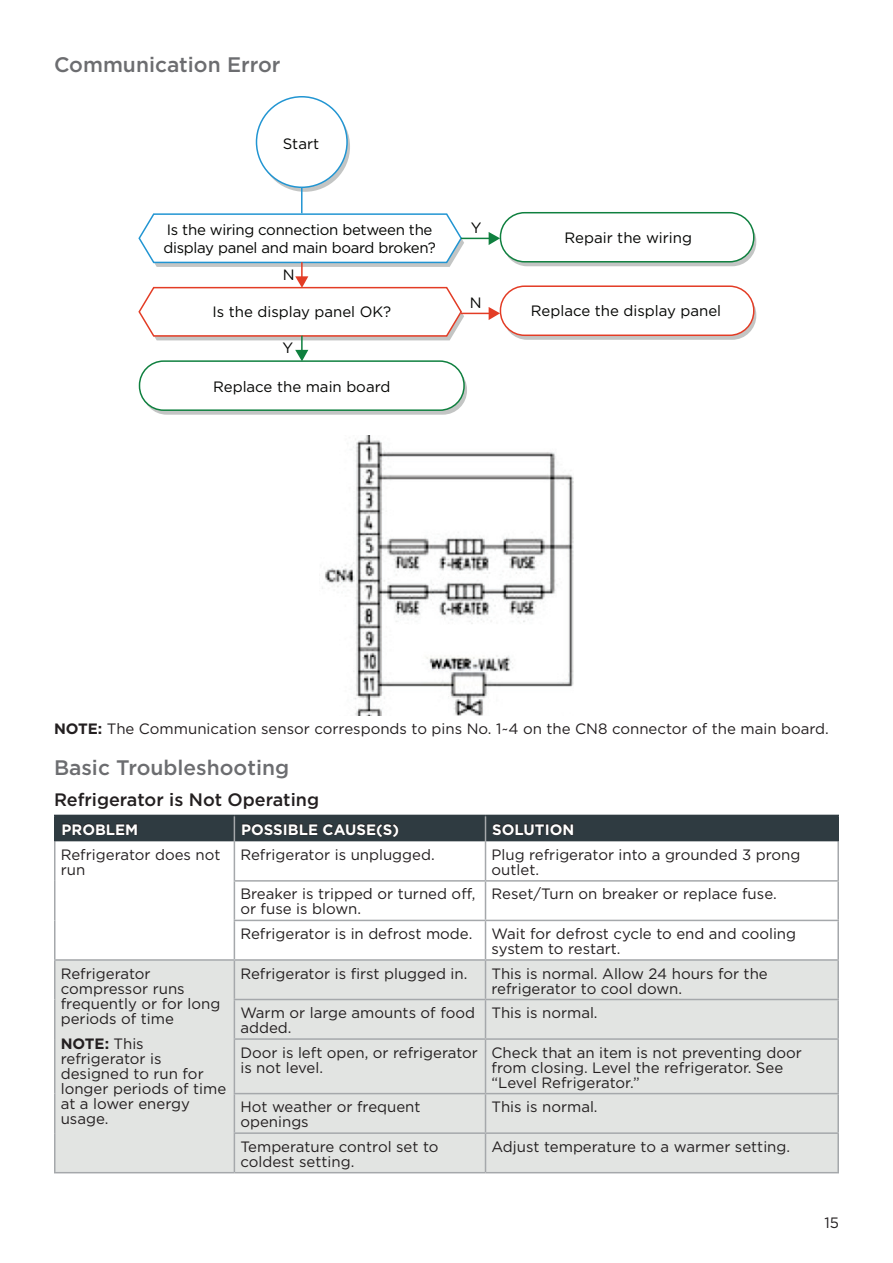
<style>
.page{position:relative;width:893px;height:1263px;background:#fff}
.page>*{position:absolute;margin:0;border:0;box-sizing:border-box;transform-origin:0 0}
.t1{font:500 21px "Gotham";color:#6c6d70}
.t2{font:500 18px "Gotham";color:#231f20}
.t3{font:15px/15px "Gotham";color:#231f20}
.t4{font:15px/18px "Gotham";letter-spacing:-.01em;color:#040503}
.t5{font:700 15px "Gotham";color:#fff}
.s1{font-weight:700}
</style>
<div class="page">
<svg style="left:259px;top:101px;width:91px;height:91px"></svg>
<div style="left:256px;top:97px;width:91px;height:90px;background:#fff;border-radius:50%"></div>
<div style="left:256px;top:96px;width:92px;height:92px;border:2px solid #2195d2;border-radius:50%"></div>
<div style="left:143px;top:366px;width:324px;height:49px;background:#c3c5c4;border-radius:24px"></div>
<svg style="left:503px;top:217px;width:253px;height:49px"></svg>
<div style="left:140px;top:361px;width:324px;height:49px;background:#fff;border-radius:24px"></div>
<div style="left:139px;top:360px;width:326px;height:51px;border:2px solid #0f803f;border-radius:24px"></div>
<div style="left:500px;top:213px;width:254px;height:49px;background:#fff;border-radius:24px"></div>
<div style="left:500px;top:212px;width:254px;height:50px;border:2px solid #0f803f;border-radius:24px"></div>
<hr style="left:461px;top:238px;width:31px;height:1px;background:#0f803f">
<svg style="left:489px;top:232px;width:11px;height:13px"></svg>
<div style="left:503px;top:291px;width:253px;height:49px;background:#c3c5c4;border-radius:24px"></div>
<div style="left:500px;top:286px;width:254px;height:49px;background:#fff;border-radius:24px"></div>
<div style="left:500px;top:285px;width:254px;height:51px;border:2px solid #e33c25;border-radius:24px"></div>
<hr style="left:461px;top:313px;width:31px;height:1px;background:#e33c25">
<svg style="left:489px;top:307px;width:11px;height:13px"></svg>
<svg style="left:138px;top:187px;width:326px;height:174px"></svg>
<img style="left:322px;top:435px;width:251px;height:281px">
<div style="left:56px;top:961px;width:781px;height:211px;background:#e2e4e2"></div>
<hr style="left:54px;top:841px;width:2px;height:40px;background:#a5a8ab">
<hr style="left:54px;top:881px;width:2px;height:39px;background:#a5a8ab">
<hr style="left:54px;top:920px;width:2px;height:39px;background:#a5a8ab">
<hr style="left:234px;top:841px;width:1px;height:39px;background:#a5a8ab">
<hr style="left:485px;top:841px;width:1px;height:39px;background:#a5a8ab">
<hr style="left:837px;top:841px;width:2px;height:39px;background:#a5a8ab">
<hr style="left:234px;top:880px;width:251px;height:2px;background:#a5a8ab">
<hr style="left:234px;top:882px;width:1px;height:38px;background:#a5a8ab">
<hr style="left:485px;top:880px;width:354px;height:2px;background:#a5a8ab">
<hr style="left:485px;top:882px;width:1px;height:38px;background:#a5a8ab">
<hr style="left:837px;top:882px;width:2px;height:38px;background:#a5a8ab">
<hr style="left:234px;top:920px;width:251px;height:1px;background:#a5a8ab">
<hr style="left:234px;top:921px;width:1px;height:38px;background:#a5a8ab">
<hr style="left:485px;top:920px;width:354px;height:1px;background:#a5a8ab">
<hr style="left:485px;top:921px;width:1px;height:38px;background:#a5a8ab">
<hr style="left:837px;top:921px;width:2px;height:38px;background:#a5a8ab">
<hr style="left:54px;top:959px;width:180px;height:2px;background:#a5a8ab">
<hr style="left:54px;top:961px;width:2px;height:38px;background:#a5a8ab">
<hr style="left:54px;top:999px;width:2px;height:40px;background:#a5a8ab">
<hr style="left:54px;top:1039px;width:2px;height:54px;background:#a5a8ab">
<hr style="left:54px;top:1093px;width:2px;height:40px;background:#a5a8ab">
<hr style="left:54px;top:1133px;width:2px;height:39px;background:#a5a8ab">
<hr style="left:234px;top:959px;width:251px;height:2px;background:#a5a8ab">
<hr style="left:234px;top:961px;width:1px;height:38px;background:#a5a8ab">
<hr style="left:485px;top:959px;width:354px;height:2px;background:#a5a8ab">
<hr style="left:485px;top:961px;width:1px;height:38px;background:#a5a8ab">
<hr style="left:837px;top:961px;width:2px;height:38px;background:#a5a8ab">
<hr style="left:234px;top:999px;width:251px;height:1px;background:#a5a8ab">
<hr style="left:234px;top:1000px;width:1px;height:38px;background:#a5a8ab">
<hr style="left:485px;top:999px;width:354px;height:1px;background:#a5a8ab">
<hr style="left:485px;top:1000px;width:1px;height:38px;background:#a5a8ab">
<hr style="left:837px;top:1000px;width:2px;height:38px;background:#a5a8ab">
<hr style="left:234px;top:1038px;width:251px;height:2px;background:#a5a8ab">
<hr style="left:234px;top:1040px;width:1px;height:53px;background:#a5a8ab">
<hr style="left:485px;top:1038px;width:354px;height:2px;background:#a5a8ab">
<hr style="left:485px;top:1040px;width:1px;height:53px;background:#a5a8ab">
<hr style="left:837px;top:1040px;width:2px;height:53px;background:#a5a8ab">
<hr style="left:234px;top:1093px;width:251px;height:1px;background:#a5a8ab">
<hr style="left:234px;top:1094px;width:1px;height:38px;background:#a5a8ab">
<hr style="left:485px;top:1093px;width:354px;height:1px;background:#a5a8ab">
<hr style="left:485px;top:1094px;width:1px;height:38px;background:#a5a8ab">
<hr style="left:837px;top:1094px;width:2px;height:38px;background:#a5a8ab">
<hr style="left:234px;top:1132px;width:251px;height:2px;background:#a5a8ab">
<hr style="left:234px;top:1134px;width:1px;height:38px;background:#a5a8ab">
<hr style="left:485px;top:1132px;width:354px;height:2px;background:#a5a8ab">
<hr style="left:485px;top:1134px;width:1px;height:38px;background:#a5a8ab">
<hr style="left:837px;top:1134px;width:2px;height:38px;background:#a5a8ab">
<hr style="left:54px;top:1172px;width:180px;height:1px;background:#a5a8ab">
<hr style="left:234px;top:1172px;width:251px;height:1px;background:#a5a8ab">
<hr style="left:485px;top:1172px;width:354px;height:1px;background:#a5a8ab">
<hr style="left:54px;top:815px;width:180px;height:1px;background:#2f3b41">
<hr style="left:54px;top:816px;width:2px;height:25px;background:#2f3b41">
<hr style="left:485px;top:815px;width:354px;height:1px;background:#2f3b41">
<hr style="left:837px;top:816px;width:2px;height:25px;background:#2f3b41">
<svg style="left:56px;top:815px;width:781px;height:26px;background:#2e393e"></svg>
<h1 class="t1" style="left:54px;top:52px;width:228px">Communication Error</h1>
<p class="t4" style="left:283px;top:135px;width:38px">Start</p>
<p class="t4" style="left:163px;top:220px;width:274px">Is the wiring connection between the display panel and main board broken?</p>
<p class="t4" style="left:283px;top:265px;width:13px">N</p>
<p class="t4" style="left:212px;top:303px;width:180px">Is the display panel OK?</p>
<p class="t4" style="left:282px;top:339px;width:12px">Y</p>
<p class="t4" style="left:213px;top:378px;width:179px">Replace the main board</p>
<p class="t4" style="left:471px;top:218px;width:12px">Y</p>
<p class="t4" style="left:470px;top:293px;width:13px">N</p>
<p class="t4" style="left:565px;top:228px;width:129px">Repair the wiring</p>
<p class="t4" style="left:531px;top:301px;width:192px">Replace the display panel</p>
<p class="t3" style="left:54px;top:721px;width:776px"><span class="s1">NOTE:</span> The Communication sensor corresponds to pins No. 1~4 on the CN8 connector of the main board.</p>
<h1 class="t1" style="left:54px;top:755px;width:237px">Basic Troubleshooting</h1>
<p class="t2" style="left:54px;top:790px;width:267px">Refrigerator is Not Operating</p>
<p class="t5" style="left:62px;top:820px;width:78px">PROBLEM</p>
<p class="t5" style="left:241px;top:820px;width:159px">POSSIBLE CAUSE(S)</p>
<p class="t5" style="left:492px;top:820px;width:84px">SOLUTION</p>
<p class="t3" style="left:61px;top:847px;width:161px">Refrigerator does not run</p>
<p class="t3" style="left:240px;top:847px;width:196px">Refrigerator is unplugged.</p>
<p class="t3" style="left:491px;top:847px;width:310px">Plug refrigerator into a grounded 3 prong outlet.</p>
<p class="t3" style="left:240px;top:886px;width:236px">Breaker is tripped or turned off, or fuse is blown.</p>
<p class="t3" style="left:491px;top:886px;width:287px">Reset/Turn on breaker or replace fuse.</p>
<p class="t3" style="left:240px;top:926px;width:233px">Refrigerator is in defrost mode.</p>
<p class="t3" style="left:491px;top:926px;width:306px">Wait for defrost cycle to end and cooling system to restart.</p>
<p class="t3" style="left:61px;top:965px;width:161px">Refrigerator compressor runs frequently or for long periods of time</p>
<p class="t3" style="left:61px;top:1036px;width:167px"><span class="s1">NOTE:</span> This refrigerator is designed to run for longer periods of time at a lower energy usage.</p>
<p class="t3" style="left:240px;top:965px;width:228px">Refrigerator is first plugged in.</p>
<p class="t3" style="left:491px;top:965px;width:278px">This is normal. Allow 24 hours for the refrigerator to cool down.</p>
<p class="t3" style="left:240px;top:1005px;width:236px">Warm or large amounts of food added.</p>
<p class="t3" style="left:491px;top:1005px;width:108px">This is normal.</p>
<p class="t3" style="left:240px;top:1044px;width:239px">Door is left open, or refrigerator is not level.</p>
<p class="t3" style="left:491px;top:1044px;width:312px">Check that an item is not preventing door from closing. Level the refrigerator. See “Level Refrigerator.”</p>
<p class="t3" style="left:240px;top:1099px;width:182px">Hot weather or frequent openings</p>
<p class="t3" style="left:491px;top:1099px;width:108px">This is normal.</p>
<p class="t3" style="left:240px;top:1138px;width:200px">Temperature control set to coldest setting.</p>
<p class="t3" style="left:491px;top:1138px;width:300px">Adjust temperature to a warmer setting.</p>
<p class="t3" style="left:824px;top:1214px;width:16px">15</p>
</div>
